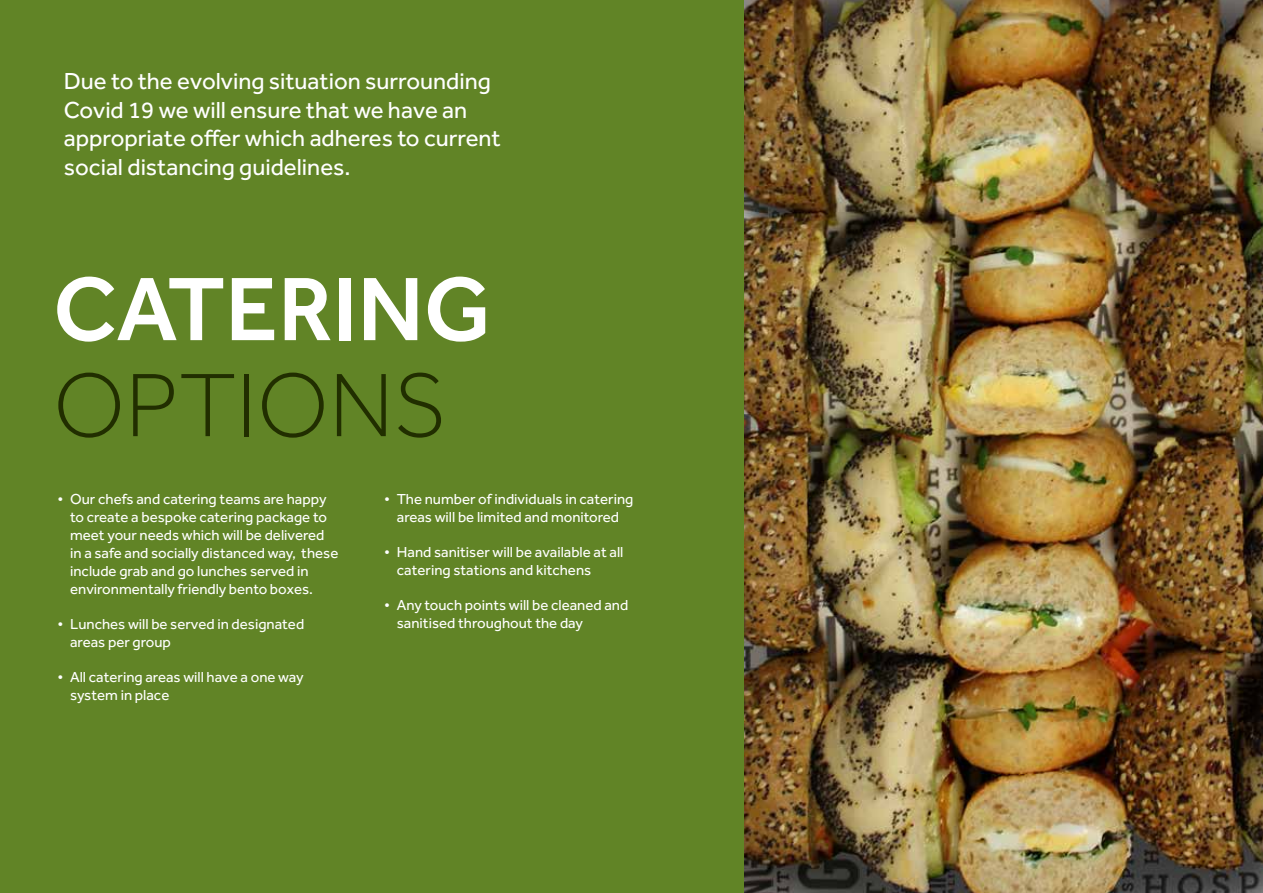
<style>
.page{position:relative;width:1263px;height:893px;background:#fff}
.page>*{position:absolute;margin:0;border:0;box-sizing:border-box;transform-origin:0 0}
.t1{font:500 93px "Effra";color:#fff}
.t2{font:300 93px "Effra";color:#212e00}
.t3{font:24px/28.8px "Effra";color:#fff}
.t4{font:15px/18px "Effra";color:#fff}
</style>
<div class="page">
<div style="left:0;top:0;width:791px;height:893px;background:#618426"></div>
<img style="left:744px;top:0;width:519px;height:893px">
<h2 class="t3" style="left:64px;top:66px;width:439px">Due to the evolving situation surrounding Covid 19 we will ensure that we have an appropriate offer which adheres to current social distancing guidelines.</h2>
<h1 class="t1" style="left:53px;top:254px;width:439px">CATERING</h1>
<h1 class="t2" style="left:53px;top:353px;width:395px">OPTIONS</h1>
<p class="t4" style="left:70px;top:489px;width:270px;text-indent:-13px">• Our chefs and catering teams are happy to create a bespoke catering package to meet your needs which will be delivered in a safe and socially distanced way, these include grab and go lunches served in environmentally friendly bento boxes.</p>
<p class="t4" style="left:70px;top:614px;width:236px;text-indent:-13px">• Lunches will be served in designated areas per group</p>
<p class="t4" style="left:70px;top:667px;width:235px;text-indent:-13px">• All catering areas will have a one way system in place</p>
<p class="t4" style="left:384px;top:489px;width:251px;text-align:center">• The number of individuals in catering areas will be limited and monitored</p>
<p class="t4" style="left:397px;top:542px;width:228px;text-indent:-13px">• Hand sanitiser will be available at all catering stations and kitchens</p>
<p class="t4" style="left:397px;top:595px;width:233px;text-indent:-13px">• Any touch points will be cleaned and sanitised throughout the day</p>
</div>
